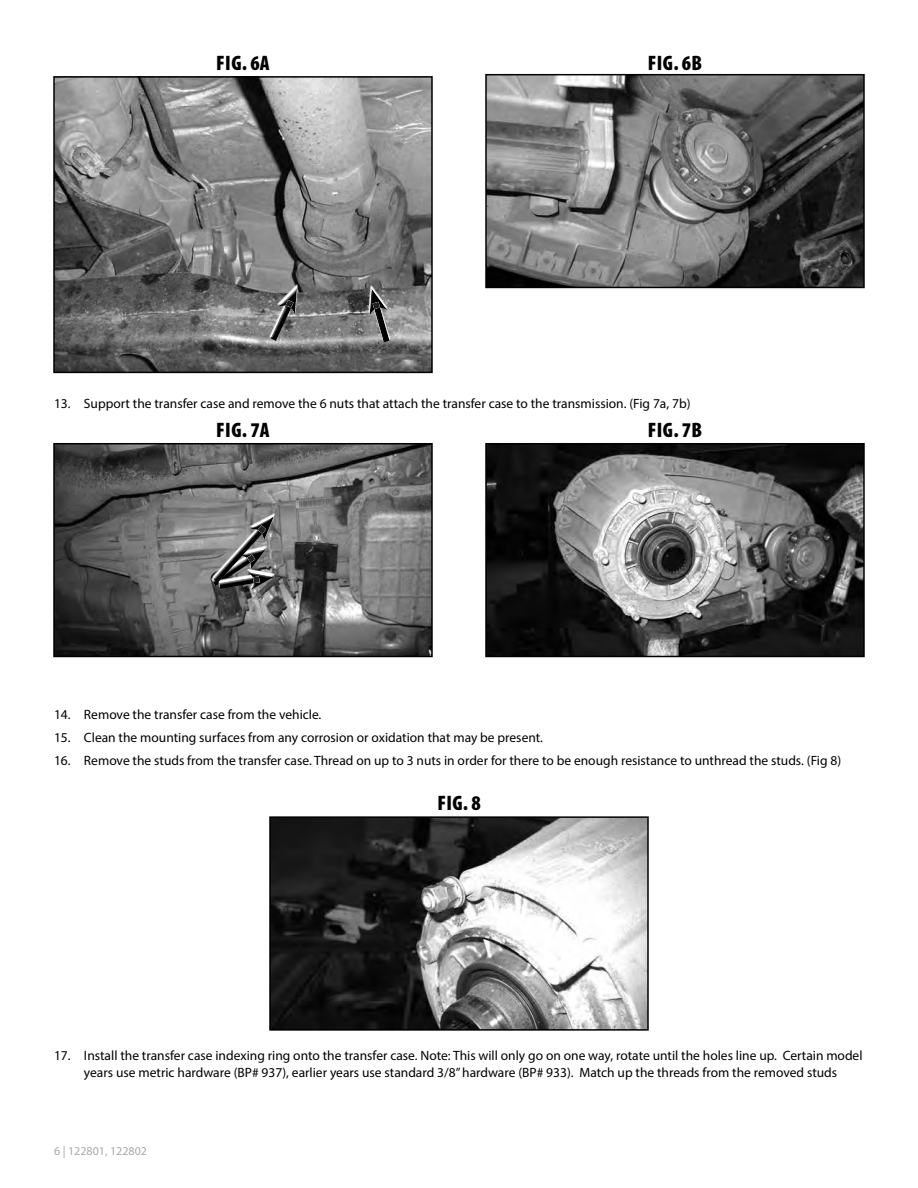
<style>
.page{position:relative;width:918px;height:1188px;background:#fff}
.page>*{position:absolute;margin:0;border:0;box-sizing:border-box;transform-origin:0 0}
.t1{font:900 condensed 21px "Myriad Pro";letter-spacing:.02em;color:#000}
.t2{font:13.5px/16.2px "Myriad Pro";color:#000;text-align:center}
.t3{font:12px "Myriad Pro";color:#a7a9ac}
</style>
<div class="page">
<img style="left:56px;top:79px;width:374px;height:291px">
<div style="left:53px;top:76px;width:380px;height:297px;border:2px solid #000"></div>
<svg style="left:269px;top:285px;width:30px;height:55px"></svg>
<div style="left:269px;top:286px;width:28px;height:54px;background:#fff;opacity:.75"></div>
<div style="left:269px;top:287px;width:28px;height:54px;background:#000;opacity:.75"></div>
<svg style="left:368px;top:285px;width:23px;height:56px"></svg>
<div style="left:368px;top:286px;width:21px;height:57px;background:#fff;opacity:.75"></div>
<div style="left:368px;top:290px;width:22px;height:53px;background:#000;opacity:.75"></div>
<img style="left:488px;top:77px;width:374px;height:208px">
<div style="left:485px;top:74px;width:380px;height:214px;border:2px solid #000"></div>
<img style="left:56px;top:446px;width:374px;height:208px">
<div style="left:53px;top:443px;width:380px;height:214px;border:2px solid #000"></div>
<div style="left:217px;top:570px;width:58px;height:21px;background:#3c3c3c"></div>
<div style="left:218px;top:573px;width:57px;height:18px;background:#000;opacity:.75"></div>
<svg style="left:212px;top:513px;width:63px;height:69px"></svg>
<svg style="left:212px;top:584px;width:62px;height:6px"></svg>
<div style="left:211px;top:514px;width:63px;height:67px;background:#fff;opacity:.75"></div>
<div style="left:211px;top:516px;width:63px;height:68px;background:#000;opacity:.75"></div>
<img style="left:488px;top:446px;width:374px;height:208px">
<div style="left:485px;top:443px;width:380px;height:214px;border:2px solid #000"></div>
<img style="left:272px;top:819px;width:374px;height:209px">
<div style="left:269px;top:816px;width:380px;height:215px;border:2px solid #000"></div>
<h1 class="t1" style="left:216px;top:51px;width:55px">FIG. 6A</h1>
<h1 class="t1" style="left:648px;top:51px;width:56px">FIG. 6B</h1>
<p class="t2" style="left:54px;top:395px;width:638px">13. Support the transfer case and remove the 6 nuts that attach the transfer case to the transmission. (Fig 7a, 7b)</p>
<h1 class="t1" style="left:216px;top:418px;width:55px">FIG. 7A</h1>
<h1 class="t1" style="left:648px;top:418px;width:56px">FIG. 7B</h1>
<p class="t2" style="left:54px;top:706px;width:269px">14. Remove the transfer case from the vehicle.</p>
<p class="t2" style="left:54px;top:729px;width:491px">15. Clean the mounting surfaces from any corrosion or oxidation that may be present.</p>
<p class="t2" style="left:54px;top:752px;width:789px">16. Remove the studs from the transfer case. Thread on up to 3 nuts in order for there to be enough resistance to unthread the studs. (Fig 8)</p>
<h1 class="t1" style="left:437px;top:791px;width:45px">FIG. 8</h1>
<p class="t2" style="left:54px;top:1048px;width:810px">17. Install the transfer case indexing ring onto the transfer case. Note: This will only go on one way, rotate until the holes line up. Certain model years use metric hardware (BP# 937), earlier years use standard 3/8” hardware (BP# 933). Match up the threads from the removed studs</p>
<p class="t3" style="left:54px;top:1143px;width:95px">6 | 122801, 122802</p>
</div>
